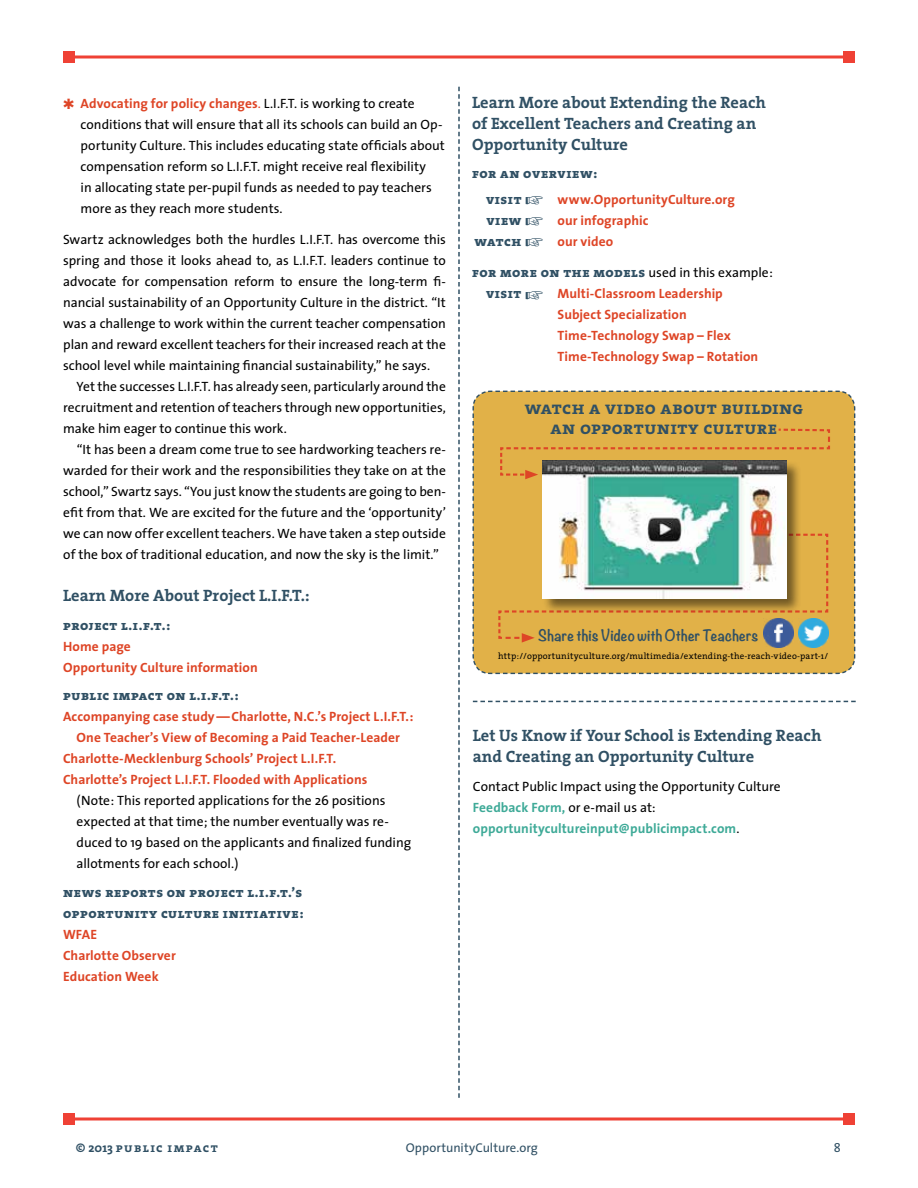
<style>
.page{position:relative;width:918px;height:1188px;background:#fff}
.page>*{position:absolute;margin:0;border:0;box-sizing:border-box;transform-origin:0 0}
.t1{font:18px/19.8px "The Serif Bold Caps";letter-spacing:.025em;color:#305064;text-align:center}
.t2{font:700 16.5px/21px "The Serif";color:#305064}
.t3{font:700 14.1px "Noteworthy";letter-spacing:.01em;color:#305064}
.t4{font:13.5px/21px "The Sans";color:#000}
.t5{font:700 13.5px/21px "The Sans";letter-spacing:.005em;color:#de4526}
.t6{font:13.5px/21px "The Serif Extra Bold Caps";letter-spacing:.04em;color:#305064}
.t7{font:12.75px "The Sans";letter-spacing:.005em;color:#305064}
.t8{font:12.75px "The Serif Bold Caps";letter-spacing:.105em;color:#305064}
.t9{font:9px "The Serif";letter-spacing:.02em;color:#000}
.s1{color:#de4526}
.s2{font-weight:700;color:#de4526}
.s3{font-family:"The Serif Extra Bold Caps";font-weight:400;color:#305064}
.s4{color:#305064}
.s5{font-family:"The Sans";color:#000}
.s6{font-weight:700;color:#3faa98}
.s7{font-family:"The Serif";font-weight:700}
</style>
<div class="page">
<hr style="left:69px;top:1118px;width:780px;height:2px;background:#ef4135">
<div style="left:63px;top:1113px;width:12px;height:12px;background:#ef4135"></div>
<div style="left:843px;top:1113px;width:12px;height:12px;background:#ef4135"></div>
<hr style="left:69px;top:56px;width:780px;height:2px;background:#ef4135">
<div style="left:63px;top:51px;width:12px;height:12px;background:#ef4135"></div>
<div style="left:843px;top:51px;width:12px;height:12px;background:#ef4135"></div>
<svg style="left:458px;top:87px;width:2px;height:1011px"></svg>
<svg style="left:473px;top:701px;width:383px;height:1px"></svg>
<svg style="left:472px;top:390px;width:384px;height:285px;background:#ddb14f"></svg>
<div style="left:497px;top:533px;width:332px;height:110px;background:#e1b148"></div>
<div style="left:542px;top:460px;width:260px;height:154px;background:#000;opacity:.5"></div>
<img style="left:543px;top:479px;width:243px;height:120px">
<svg style="left:499px;top:428px;width:332px;height:51px;background:#bf9b52"></svg>
<img style="left:764px;top:618px;width:29px;height:30px">
<img style="left:799px;top:618px;width:29px;height:30px">
<p class="t4" style="left:81px;top:92px;width:366px;text-indent:-17px"><span class="s1">✱</span> <span class="s2">Advocating for policy changes</span><span class="s1">.</span> L.I.F.T. is working to create conditions that will ensure that all its schools can build an Op&shy;portunity Culture. This includes educating state officials about compensation reform so L.I.F.T. might receive real flexibility<br>in allocating state per-pupil funds as needed to pay teachers more as they reach more students.</p>
<p class="t4" style="left:63px;top:229px;width:384px;text-align:justify">Swartz acknowledges both the hurdles L.I.F.T. has overcome this spring and those it looks ahead to, as L.I.F.T. leaders continue to advocate for compensation reform to ensure the long-term fi&shy;nancial sustainability of an Opportunity Culture in the district. “It was a challenge to work within the current teacher compensation plan and reward excellent teachers for their increased reach at the school level while maintaining financial sustainability,” he says.</p>
<p class="t4" style="left:63px;top:376px;width:384px;text-align:justify;text-indent:14px">Yet the successes L.I.F.T. has already seen, particularly around the recruitment and retention of teachers through new opportunities, make him eager to continue this work.</p>
<p class="t4" style="left:63px;top:439px;width:384px;text-align:justify;text-indent:13px">“It has been a dream come true to see hardworking teachers re&shy;warded for their work and the responsibilities they take on at the school,” Swartz says. “You just know the students are going to ben&shy;efit from that. We are excited for the future and the ‘opportunity’ we can now offer excellent teachers. We have taken a step outside of the box of traditional education, and now the sky is the limit.”</p>
<p class="t2" style="left:63px;top:585px;width:248px">Learn More About Project L.I.F.T.:</p>
<p class="t6" style="left:63px;top:614px;width:109px">project l.i.f.t.:</p>
<p class="t5" style="left:63px;top:635px;width:196px">Home page<br>Opportunity Culture information</p>
<p class="t6" style="left:63px;top:685px;width:177px">public impact on l.i.f.t.:</p>
<p class="t5" style="left:63px;top:706px;width:352px">Accompanying case study—Charlotte, N.C.’s Project L.I.F.T.:</p>
<p class="t5" style="left:77px;top:727px;width:325px">One Teacher’s View of Becoming a Paid Teacher-Leader</p>
<p class="t5" style="left:63px;top:748px;width:275px">Charlotte-Mecklenburg Schools’ Project L.I.F.T.</p>
<p class="t5" style="left:63px;top:769px;width:306px">Charlotte’s Project L.I.F.T. Flooded with Applications</p>
<p class="t4" style="left:77px;top:790px;width:336px">(Note: This reported applications for the 26 positions expected at that time; the number eventually was re&shy;duced to 19 based on the applicants and finalized funding allotments for each school.)</p>
<p class="t6" style="left:63px;top:881px;width:242px">news reports on project l.i.f.t.’s opportunity culture initiative:</p>
<p class="t5" style="left:63px;top:923px;width:114px">WFAE<br>Charlotte Observer<br>Education Week</p>
<p class="t2" style="left:472px;top:91px;width:295px">Learn More about Extending the Reach of Excellent Teachers and Creating an<br>Opportunity Culture</p>
<p class="t6" style="left:472px;top:163px;width:127px">for an overview:</p>
<p class="t5" style="left:486px;top:188px;width:250px"><span class="s3">visit</span> <span class="s4">☞</span> www.OpportunityCulture.org</p>
<p class="t5" style="left:486px;top:209px;width:164px"><span class="s3">view</span> <span class="s4">☞</span> our infographic</p>
<p class="t5" style="left:475px;top:230px;width:140px"><span class="s3">watch</span> <span class="s4">☞</span> our video</p>
<p class="t6" style="left:472px;top:262px;width:302px">for more on the models <span class="s5">used in this example:</span></p>
<p class="t5" style="left:558px;top:283px;width:202px;text-indent:-72px"><span class="s3">visit</span> <span class="s4">☞</span> Multi-Classroom Leadership<br>Subject Specialization<br>Time-Technology Swap – Flex<br>Time-Technology Swap – Rotation</p>
<h1 class="t1" style="left:525px;top:398px;width:280px">watch a video about building an opportunity culture</h1>
<p class="t3" style="left:538px;top:623px;width:222px">Share this Video with Other Teachers</p>
<p class="t9" style="left:498px;top:648px;width:331px">http://opportunityculture.org/multimedia/extending-the-reach-video-part-1/</p>
<p class="t2" style="left:473px;top:725px;width:350px">Let Us Know if Your School is Extending Reach and Creating an Opportunity Culture</p>
<p class="t4" style="left:473px;top:775px;width:309px">Contact Public Impact using the Opportunity Culture<br><span class="s6">Feedback Form,</span> or e-mail us at: <span class="s6">opportunitycultureinput@publicimpact.com</span>.</p>
<p class="t8" style="left:76px;top:1137px;width:143px">© <span class="s7">2013</span> public impact</p>
<p class="t7" style="left:406px;top:1137px;width:134px">OpportunityCulture.org</p>
<p class="t7" style="left:834px;top:1137px;width:9px">8</p>
</div>
